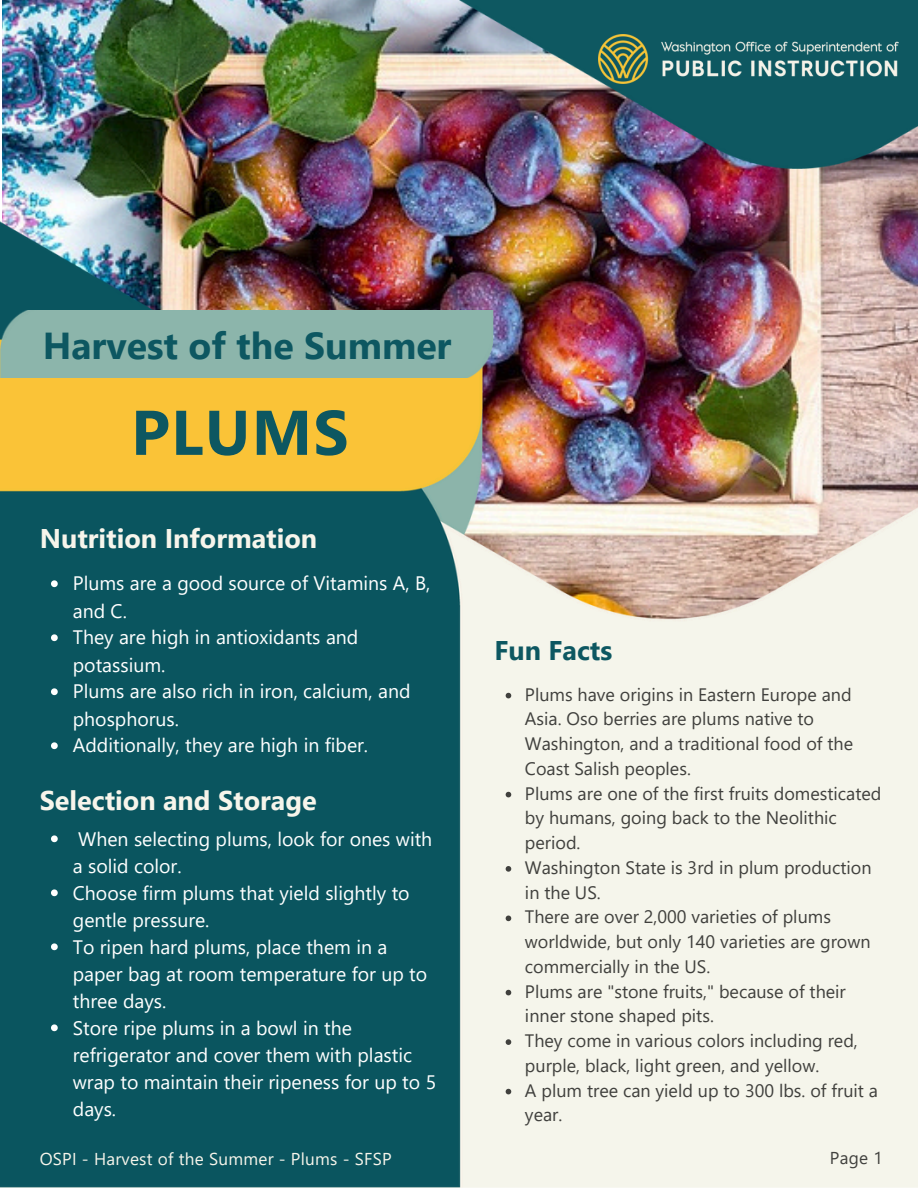
<style>
.page{position:relative;width:918px;height:1188px;background:#fff}
.page>*{position:absolute;margin:0;border:0;box-sizing:border-box;transform-origin:0 0}
.t1{font:700 63px "Segoe UI";letter-spacing:.02em;color:#0d5761}
.t2{font:700 37.5px "Segoe UI";color:#0d5761}
.t3{font:700 27px "Segoe UI";color:#f7f5eb}
.t4{font:700 27px "Segoe UI";color:#0d5761}
.t5{font:19.5px/27px "Segoe UI";color:#fff}
.t6{font:18px/24.8px "Segoe UI";color:#40403d}
.t7{font:17.1px "Segoe UI";letter-spacing:.015em;color:#f7f5eb}
.t8{font:17.1px "Segoe UI";color:#40403d}
</style>
<div class="page">
<img style="left:2px;top:0;width:916px;height:201px">
<img style="left:0;top:201px;width:918px;height:987px">
<img style="left:459px;top:0;width:459px;height:169px">
<img style="left:598px;top:34px;width:301px;height:50px">
<div style="left:0;top:311px;width:494px;height:66px;background:#8cb5ab"></div>
<svg style="left:51px;top:580px;width:7px;height:7px"></svg>
<svg style="left:51px;top:634px;width:7px;height:7px"></svg>
<svg style="left:51px;top:688px;width:7px;height:7px"></svg>
<svg style="left:51px;top:742px;width:7px;height:7px"></svg>
<svg style="left:51px;top:835px;width:7px;height:7px"></svg>
<svg style="left:51px;top:889px;width:7px;height:7px"></svg>
<svg style="left:51px;top:943px;width:7px;height:7px"></svg>
<svg style="left:51px;top:1024px;width:7px;height:7px"></svg>
<svg style="left:506px;top:693px;width:5px;height:5px"></svg>
<svg style="left:506px;top:792px;width:5px;height:5px"></svg>
<svg style="left:506px;top:866px;width:5px;height:6px"></svg>
<svg style="left:506px;top:916px;width:5px;height:5px"></svg>
<svg style="left:506px;top:990px;width:5px;height:5px"></svg>
<svg style="left:506px;top:1039px;width:5px;height:6px"></svg>
<svg style="left:506px;top:1089px;width:5px;height:5px"></svg>
<p class="t2" style="left:43px;top:318px;width:410px">Harvest of the Summer</p>
<h1 class="t1" style="left:131px;top:387px;width:219px">PLUMS</h1>
<h2 class="t3" style="left:40px;top:518px;width:279px">Nutrition Information</h2>
<p class="t5" style="left:73px;top:569px;width:359px">Plums are a good source of Vitamins A, B, and C.</p>
<p class="t5" style="left:73px;top:623px;width:287px">They are high in antioxidants and potassium.</p>
<p class="t5" style="left:73px;top:677px;width:339px">Plums are also rich in iron, calcium, and phosphorus.</p>
<p class="t5" style="left:73px;top:731px;width:297px">Additionally, they are high in fiber.</p>
<h2 class="t3" style="left:40px;top:781px;width:278px">Selection and Storage</h2>
<p class="t5" style="left:73px;top:824px;width:361px">When selecting plums, look for ones with a solid color.</p>
<p class="t5" style="left:73px;top:878px;width:338px">Choose firm plums that yield slightly to gentle pressure.</p>
<p class="t5" style="left:73px;top:932px;width:356px">To ripen hard plums, place them in a paper bag at room temperature for up to three days.</p>
<p class="t5" style="left:73px;top:1013px;width:365px">Store ripe plums in a bowl in the refrigerator and cover them with plastic wrap to maintain their ripeness for up to 5 days.</p>
<h2 class="t4" style="left:494px;top:631px;width:119px">Fun Facts</h2>
<p class="t6" style="left:525px;top:681px;width:358px">Plums have origins in Eastern Europe and<br>Asia. Oso berries are plums native to<br>Washington, and a traditional food of the<br>Coast Salish peoples.<br>Plums are one of the first fruits domesticated by humans, going back to the Neolithic period.<br>Washington State is 3rd in plum production in the US.<br>There are over 2,000 varieties of plums worldwide, but only 140 varieties are grown commercially in the US.<br>Plums are "stone fruits," because of their inner stone shaped pits.<br>They come in various colors including red, purple, black, light green, and yellow.<br>A plum tree can yield up to 300 lbs. of fruit a year.</p>
<p class="t7" style="left:40px;top:1146px;width:354px">OSPI - Harvest of the Summer - Plums - SFSP</p>
<p class="t8" style="left:830px;top:1145px;width:54px">Page 1</p>
</div>
